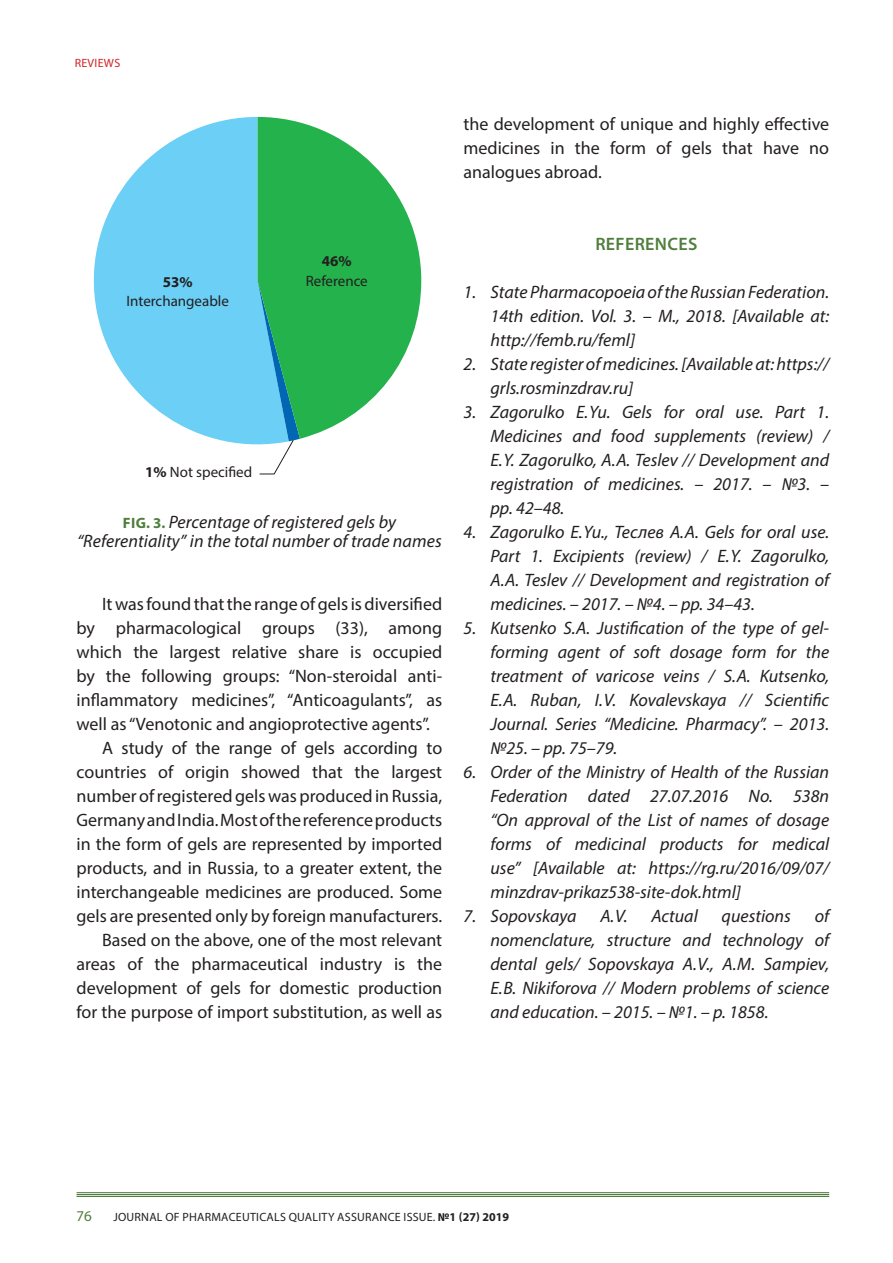
<style>
.page{position:relative;width:893px;height:1263px;background:#fff}
.page>*{position:absolute;margin:0;border:0;box-sizing:border-box;transform-origin:0 0}
.ris-podp{font:italic 18px/24px "Myriad Pro";color:#231f20;text-align:justify}
.text{font:18px/24px "Myriad Pro";color:#231f20;text-align:justify}
.podzag{font:600 18px "Myriad Pro";letter-spacing:.02em;color:#4f7e3d}
.info{font:15px "Myriad Pro";color:#231f20}
.info-2{font:700 15px "Myriad Pro";color:#231f20}
.t1{font:15px "Myriad Pro";color:#4f7e3d}
.t2{font:12px "Myriad Pro";letter-spacing:.02em;color:#231f20}
.t3{font:12px "Myriad Pro";letter-spacing:.02em;color:#d1232a}
.s1{font-weight:700}
.s2{font-weight:700;font-style:normal;font-size:15px;color:#4f7e3d}
</style>
<div class="page">
<hr style="left:77px;top:1192px;width:752px;height:1px;background:#4f7e3d">
<hr style="left:77px;top:1194px;width:752px;height:1px;background:#4f7e3d">
<hr style="left:77px;top:1196px;width:752px;height:1px;background:#4f7e3d">
<svg style="left:93px;top:117px;width:165px;height:328px;fill:#6bcff6"></svg>
<svg style="left:258px;top:117px;width:163px;height:322px;fill:#23b24b"></svg>
<svg style="left:258px;top:281px;width:42px;height:193px;background:#59bea9"></svg>
<p class="t3" style="left:75px;top:56px;width:47px">REVIEWS</p>
<p class="text" style="left:463px;top:112px;width:367px">the development of unique and highly effective medicines in the form of gels that have no analogues abroad.</p>
<p class="info-2" style="left:163px;top:272px;width:31px">53%</p>
<p class="info" style="left:127px;top:292px;width:104px">Interchangeable</p>
<p class="info-2" style="left:322px;top:252px;width:31px">46%</p>
<p class="info" style="left:306px;top:272px;width:64px">Reference</p>
<p class="info" style="left:145px;top:463px;width:108px"><span class="s1">1%</span> Not specified</p>
<p class="ris-podp" style="left:77px;top:512px;width:366px;line-height:19.5px;text-align:center"><span class="s2">FIG. 3.</span> Percentage of registered gels by “Referentiality” in the total number of trade names</p>
<p class="text" style="left:77px;top:592px;width:367px;text-indent:26px">It was found that the range of gels is diversified by pharmacological groups (33), among which the largest relative share is occupied by the following groups: “Non-steroidal anti&shy;inflammatory medicines”, “Anticoagulants”, as well as “Venotonic and angioprotective agents”.</p>
<p class="text" style="left:77px;top:736px;width:367px;text-indent:26px">A study of the range of gels according to countries of origin showed that the largest number of registered gels was produced in Russia, Germany and India. Most of the reference products in the form of gels are represented by imported products, and in Russia, to a greater extent, the interchangeable medicines are produced. Some gels are presented only by foreign manufacturers.</p>
<p class="text" style="left:77px;top:928px;width:367px;text-indent:26px">Based on the above, one of the most relevant areas of the pharmaceutical industry is the development of gels for domestic production for the purpose of import substitution, as well as</p>
<p class="podzag" style="left:595px;top:233px;width:104px">REFERENCES</p>
<p class="ris-podp" style="left:490px;top:280px;width:340px;text-indent:-27px">1. State Pharmacopoeia of the Russian Federation.<br>14th edition. Vol. 3. – M., 2018. [Available at: http://femb.ru/feml]</p>
<p class="ris-podp" style="left:490px;top:352px;width:340px;text-indent:-27px">2. State register of medicines. [Available at: https:// grls.rosminzdrav.ru]</p>
<p class="ris-podp" style="left:490px;top:400px;width:340px;text-indent:-27px">3. Zagorulko E.Yu. Gels for oral use. Part 1.<br>Medicines and food supplements (review) / E.Y. Zagorulko, A.A. Teslev // Development and registration of medicines. – 2017. – №3. – pp. 42–48.</p>
<p class="ris-podp" style="left:490px;top:520px;width:340px;text-indent:-27px">4. Zagorulko E.Yu., Теслев А.А. Gels for oral use.<br>Part 1. Excipients (review) / E.Y. Zagorulko, A.A. Teslev // Development and registration of medicines. – 2017. – №4. – pp. 34–43.</p>
<p class="ris-podp" style="left:490px;top:616px;width:340px;text-indent:-27px">5. Kutsenko S.A. Justification of the type of gel&shy;forming agent of soft dosage form for the treatment of varicose veins / S.A. Kutsenko, E.A. Ruban, I.V. Kovalevskaya // Scientific Journal. Series “Medicine. Pharmacy’’. – 2013. №25. – pp. 75–79.</p>
<p class="ris-podp" style="left:490px;top:760px;width:340px;text-indent:-27px">6. Order of the Ministry of Health of the Russian Federation dated 27.07.2016 No. 538n “On approval of the List of names of dosage forms of medicinal products for medical use’’ [Available at: https://rg.ru/2016/09/07/ minzdrav-prikaz538-site-dok.html]</p>
<p class="ris-podp" style="left:463px;top:904px;width:115px">7. Sopovskaya</p>
<p class="ris-podp" style="left:600px;top:904px;width:29px">A.V.</p>
<p class="ris-podp" style="left:651px;top:904px;width:48px">Actual</p>
<p class="ris-podp" style="left:722px;top:904px;width:71px">questions</p>
<p class="ris-podp" style="left:490px;top:904px;width:340px;text-indent:324px">of nomenclature, structure and technology of dental gels/ Sopovskaya A.V., A.M. Sampiev, E.B. Nikiforova // Modern problems of science and education. – 2015. – №1. – p. 1858.</p>
<p class="t1" style="left:77px;top:1207px;width:17px">76</p>
<p class="t2" style="left:113px;top:1209px;width:397px">JOURNAL OF PHARMACEUTICALS QUALITY ASSURANCE ISSUE. <span class="s1">№1 (27) 2019</span></p>
</div>
